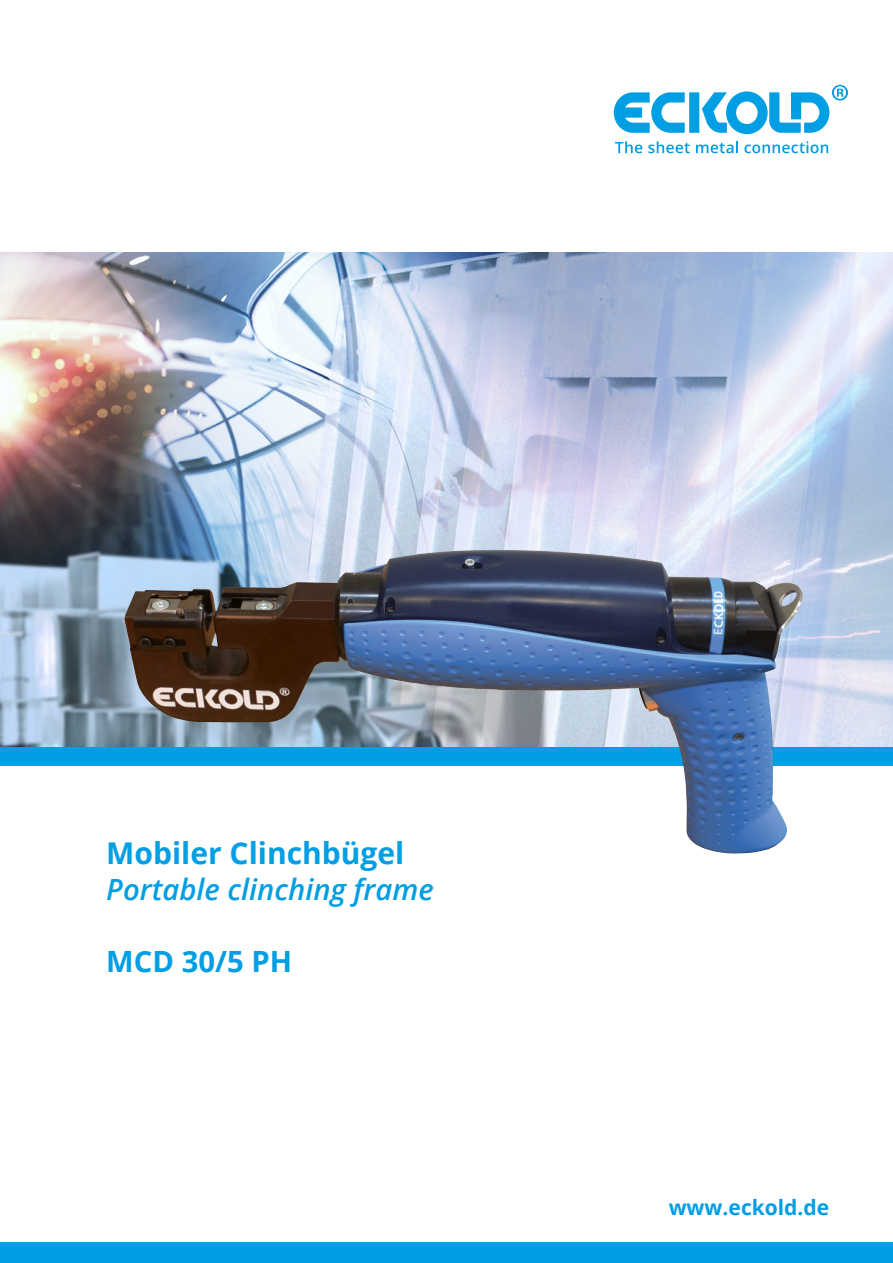
<style>
.page{position:relative;width:893px;height:1263px;background:#fff}
.page>*{position:absolute;margin:0;border:0;box-sizing:border-box;transform-origin:0 0}
.t1{font:700 30px "Open Sans";color:#009ee3}
.t2{font:italic 600 29.25px "Open Sans";color:#009ee3}
.t3{font:700 29.25px "Open Sans";color:#009ee3}
.t4{font:700 21px "Open Sans";color:#009ee3}
</style>
<div class="page">
<div style="left:0;top:1242px;width:893px;height:21px;background:#009ee3"></div>
<svg style="left:615px;top:141px;width:27px;height:12px"></svg>
<svg style="left:648px;top:141px;width:42px;height:12px"></svg>
<svg style="left:696px;top:141px;width:42px;height:12px"></svg>
<svg style="left:744px;top:141px;width:84px;height:12px"></svg>
<svg style="left:614px;top:85px;width:234px;height:49px"></svg>
<img style="left:0;top:252px;width:893px;height:495px">
<div style="left:0;top:747px;width:893px;height:18px;background:#009ee3"></div>
<img style="left:385px;top:550px;width:111px;height:14px">
<p class="t1" style="left:106px;top:832px;width:300px">Mobiler Clinchbügel</p>
<p class="t2" style="left:106px;top:870px;width:329px">Portable clinching frame</p>
<p class="t3" style="left:106px;top:941px;width:188px">MCD 30/5 PH</p>
<p class="t4" style="left:669px;top:1193px;width:162px">www.eckold.de</p>
</div>
